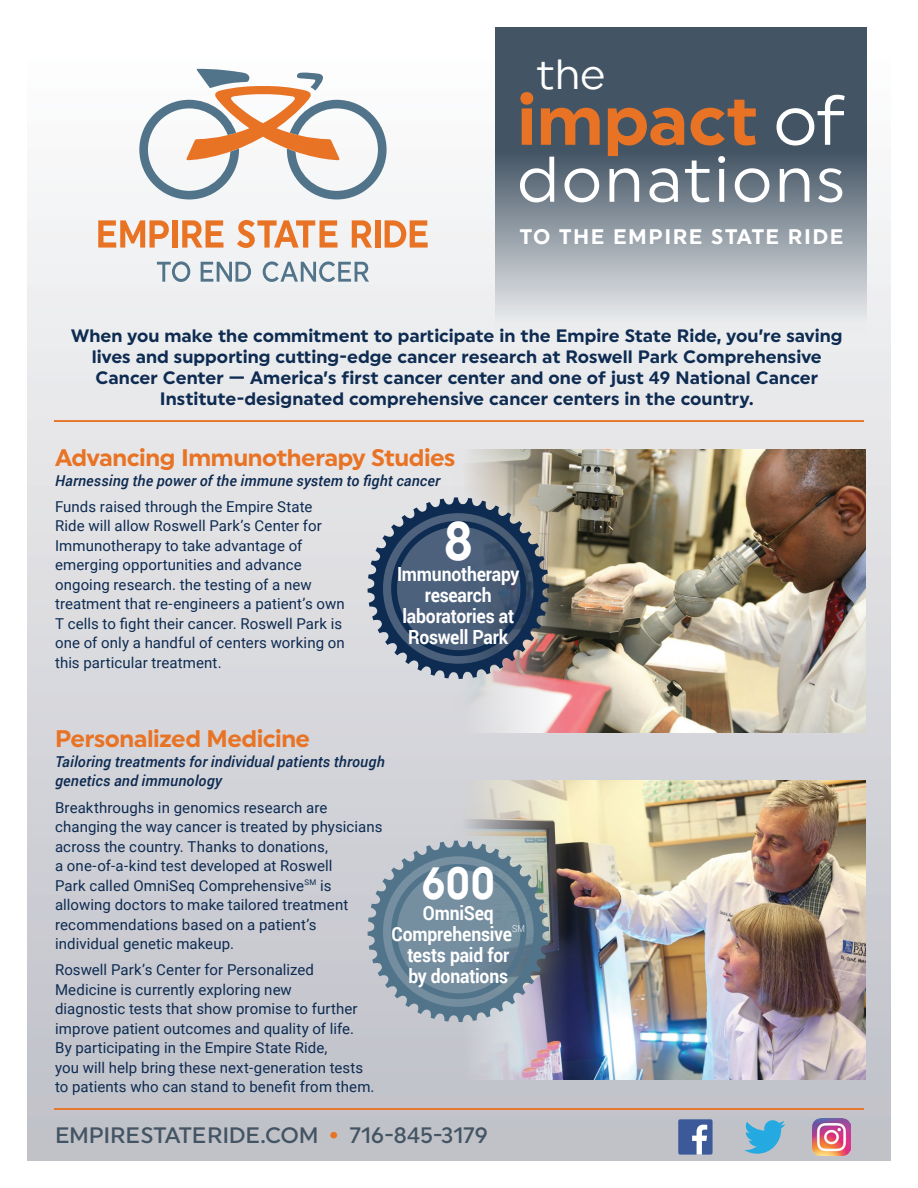
<style>
.page{position:relative;width:918px;height:1188px;background:#fff}
.page>*{position:absolute;margin:0;border:0;box-sizing:border-box;transform-origin:0 0}
.t1{font:70.5px "Uniform Regular 2";color:#e97324}
.t2{font:64.5px "Uniform Regular 3";letter-spacing:.035em;color:#fff}
.t3{font:54px "Uniform Regular 2";color:#fff;scale:.9 1}
.t4{font:45px "Uniform Regular 2";color:#fff;scale:.9 1}
.t5{font:42px "Uniform Regular 3";color:#fff}
.t6{font:700 24px "Uniform";letter-spacing:-.02em;color:#e97324}
.t7{font:500 22.35px "Uniform";letter-spacing:-.015em;color:#435464}
.t8{font:21px "Uniform Regular 2";letter-spacing:.07em;color:#fff}
.t9{font:700 19.5px/21px "Roboto";letter-spacing:-.01em;color:#fff;text-align:center;scale:.9 1}
.t10{font:700 18px/21px "Uniform";letter-spacing:.005em;color:#0e2b51;text-align:center}
.t11{font:15px/19.5px "Roboto";letter-spacing:.005em;color:#0e2b51}
.t12{font:italic 500 15px/19.5px "Roboto";letter-spacing:.01em;color:#0e2b51}
.s1{font-family:"Uniform Regular 3";color:#fff}
.s2{font-weight:700;color:#e97324}
</style>
<div class="page">
<div style="left:27px;top:27px;width:864px;height:1134px;background:linear-gradient(to bottom,#fefefe,#bdbec6)"></div>
<img style="left:455px;top:449px;width:410px;height:283px">
<img style="left:455px;top:781px;width:410px;height:299px">
<svg style="left:157px;top:261px;width:33px;height:21px"></svg>
<svg style="left:201px;top:262px;width:50px;height:20px"></svg>
<svg style="left:263px;top:261px;width:106px;height:21px"></svg>
<svg style="left:98px;top:220px;width:71px;height:28px"></svg>
<div style="left:173px;top:220px;width:5px;height:28px;background:#e97324"></div>
<svg style="left:182px;top:220px;width:41px;height:28px"></svg>
<svg style="left:237px;top:220px;width:100px;height:28px"></svg>
<svg style="left:352px;top:220px;width:20px;height:28px"></svg>
<div style="left:375px;top:220px;width:5px;height:28px;background:#e97324"></div>
<svg style="left:385px;top:220px;width:43px;height:28px"></svg>
<svg style="left:139px;top:69px;width:248px;height:130px"></svg>
<svg style="left:744px;top:1120px;width:41px;height:34px"></svg>
<img style="left:813px;top:1118px;width:38px;height:38px">
<div style="left:678px;top:1119px;width:35px;height:36px;background:#3c5a99;border-radius:2px"></div>
<svg style="left:692px;top:1125px;width:15px;height:30px"></svg>
<svg style="left:368px;top:497px;width:181px;height:182px;background:#5e6c81"></svg>
<svg style="left:368px;top:841px;width:181px;height:181px;background:#7f94a3"></svg>
<svg style="left:495px;top:27px;width:372px;height:307px;background:#788490"></svg>
<hr style="left:54px;top:1108px;width:810px;height:2px;background:#e97324">
<hr style="left:54px;top:420px;width:810px;height:2px;background:#e97324">
<h3 class="t5" style="left:537px;top:49px;width:71px">the</h3>
<h1 class="t1" style="left:517px;top:78px;width:330px">impact <span class="s1">of</span></h1>
<h2 class="t2" style="left:517px;top:141px;width:330px">donations</h2>
<h3 class="t8" style="left:520px;top:224px;width:325px">TO THE EMPIRE STATE RIDE</h3>
<p class="t10" style="left:71px;top:325px;width:773px">When you make the commitment to participate in the Empire State Ride, you’re saving lives and supporting cutting-edge cancer research at Roswell Park Comprehensive Cancer Center — America’s first cancer center and one of just 49 National Cancer Institute-designated comprehensive cancer centers in the country.</p>
<h3 class="t6" style="left:55px;top:443px;width:402px">Advancing Immunotherapy Studies</h3>
<p class="t12" style="left:55px;top:470px;width:387px">Harnessing the power of the immune system to fight cancer</p>
<p class="t11" style="left:55px;top:496px;width:291px">Funds raised through the Empire State Ride will allow Roswell Park’s Center for Immunotherapy to take advantage of emerging opportunities and advance ongoing research. the testing of a new treatment that re-engineers a patient’s own T cells to fight their cancer. Roswell Park is one of only a handful of centers working on this particular treatment.</p>
<h3 class="t3" style="left:443px;top:509px;width:35px">8</h3>
<h3 class="t9" style="left:397px;top:563px;width:138px">Immunotherapy research laboratories at<br>Roswell Park</h3>
<h3 class="t6" style="left:55px;top:725px;width:257px">Personalized Medicine</h3>
<p class="t12" style="left:55px;top:751px;width:331px">Tailoring treatments for individual patients through genetics and immunology</p>
<p class="t11" style="left:55px;top:797px;width:329px">Breakthroughs in genomics research are changing the way cancer is treated by physicians across the country. Thanks to donations,<br>a one-of-a-kind test developed at Roswell<br>Park called OmniSeq Comprehensive<sup>SM</sup> is allowing doctors to make tailored treatment recommendations based on a patient’s individual genetic makeup.</p>
<p class="t11" style="left:55px;top:960px;width:321px">Roswell Park’s Center for Personalized Medicine is currently exploring new<br>diagnostic tests that show promise to further improve patient outcomes and quality of life.<br>By participating in the Empire State Ride,<br>you will help bring these next-generation tests to patients who can stand to benefit from them.</p>
<h3 class="t4" style="left:421px;top:856px;width:84px">600</h3>
<h3 class="t9" style="left:392px;top:901px;width:150px">OmniSeq<br>Comprehensive<sup>SM </sup>tests paid for<br>by donations</h3>
<h3 class="t7" style="left:55px;top:1122px;width:434px">EMPIRESTATERIDE.COM <span class="s2">•</span> 716-845-3179</h3>
</div>
